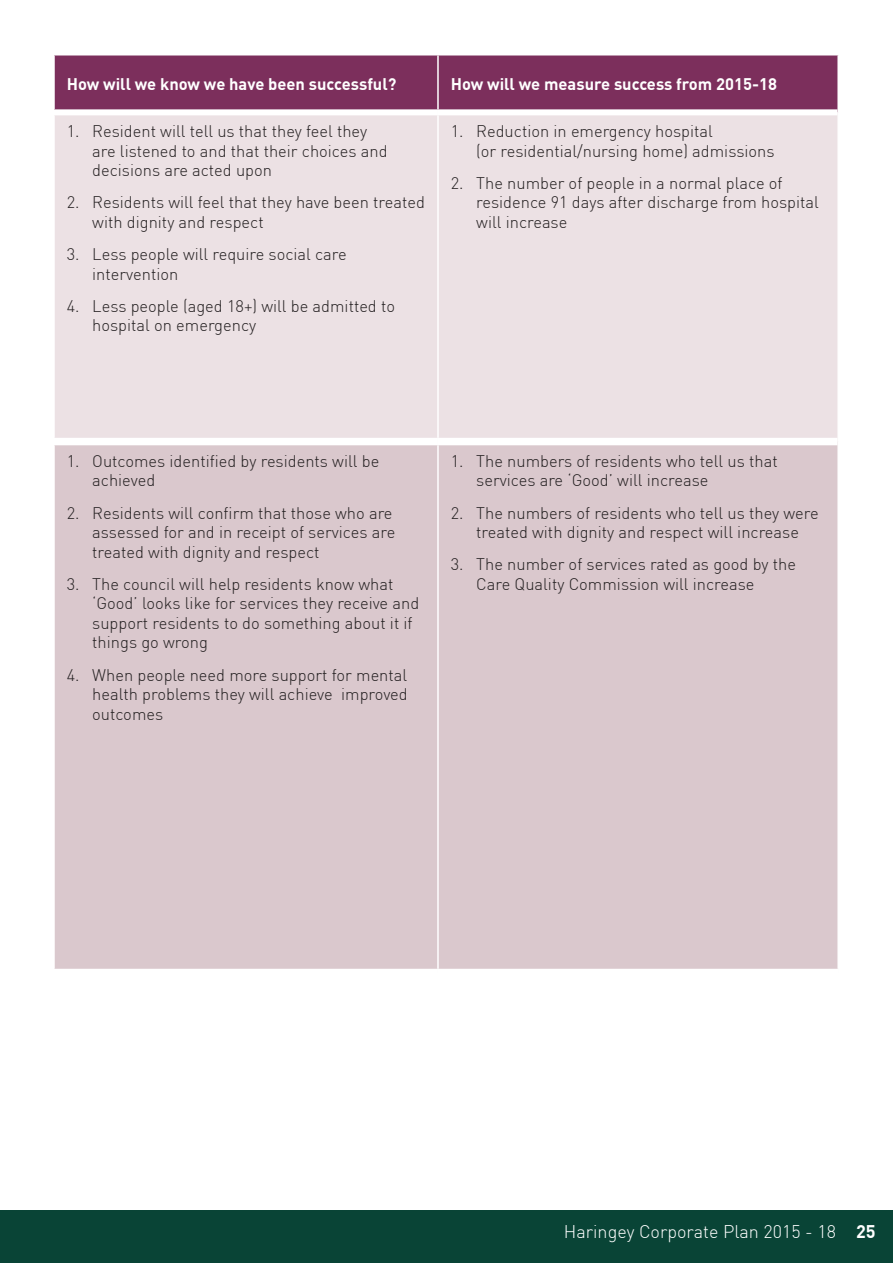
<style>
.page{position:relative;width:893px;height:1263px;background:#fff}
.page>*{position:absolute;margin:0;border:0;box-sizing:border-box;transform-origin:0 0}
.t1{font:300 18px "DIN Pro";color:#fff}
.t2{font:300 16.5px/19.5px "DIN Pro";color:#231f20}
.t3{font:700 16.5px "DIN Pro";color:#fff}
.s1{font-weight:700}
</style>
<div class="page">
<div style="left:0;top:1210px;width:893px;height:53px;background:#094436"></div>
<div style="left:55px;top:56px;width:782px;height:53px;background:#7c2f5c"></div>
<div style="left:55px;top:115px;width:782px;height:323px;background:#ece1e4"></div>
<div style="left:55px;top:445px;width:782px;height:524px;background:#dac8cd"></div>
<hr style="left:437px;top:55px;width:2px;height:54px;background:#fff">
<hr style="left:437px;top:115px;width:2px;height:323px;background:#fff">
<hr style="left:437px;top:445px;width:2px;height:524px;background:#fff">
<p class="t3" style="left:67px;top:73px;width:331px">How will we know we have been successful?</p>
<p class="t3" style="left:451px;top:73px;width:328px">How will we measure success from 2015-18</p>
<p class="t2" style="left:92px;top:121px;width:297px;text-indent:-26px">1. Resident will tell us that they feel they are listened to and that their choices and decisions are acted upon</p>
<p class="t2" style="left:92px;top:192px;width:334px;text-indent:-26px">2. Residents will feel that they have been treated with dignity and respect</p>
<p class="t2" style="left:92px;top:244px;width:256px;text-indent:-26px">3. Less people will require social care intervention</p>
<p class="t2" style="left:92px;top:296px;width:304px;text-indent:-26px">4. Less people (aged 18+) will be admitted to hospital on emergency</p>
<p class="t2" style="left:476px;top:121px;width:300px;text-indent:-26px">1. Reduction in emergency hospital<br>(or residential/nursing home) admissions</p>
<p class="t2" style="left:476px;top:173px;width:344px;text-indent:-26px">2. The number of people in a normal place of residence 91 days after discharge from hospital will increase</p>
<p class="t2" style="left:92px;top:451px;width:289px;text-indent:-26px">1. Outcomes identified by residents will be achieved</p>
<p class="t2" style="left:92px;top:503px;width:305px;text-indent:-26px">2. Residents will confirm that those who are assessed for and in receipt of services are treated with dignity and respect</p>
<p class="t2" style="left:92px;top:574px;width:328px;text-indent:-26px">3. The council will help residents know what ‘Good’ looks like for services they receive and support residents to do something about it if things go wrong</p>
<p class="t2" style="left:92px;top:665px;width:317px;text-align:justify;text-indent:-26px">4. When people need more support for mental health problems they will achieve improved outcomes</p>
<p class="t2" style="left:476px;top:451px;width:303px;text-indent:-26px">1. The numbers of residents who tell us that services are ‘Good’ will increase</p>
<p class="t2" style="left:451px;top:503px;width:369px;text-align:center">2. The numbers of residents who tell us they were treated with dignity and respect will increase</p>
<p class="t2" style="left:476px;top:555px;width:321px;text-indent:-26px">3. The number of services rated as good by the<br>Care Quality Commission will increase</p>
<p class="t1" style="left:564px;top:1220px;width:313px">Haringey Corporate Plan 2015 - 18 <span class="s1">25</span></p>
</div>
